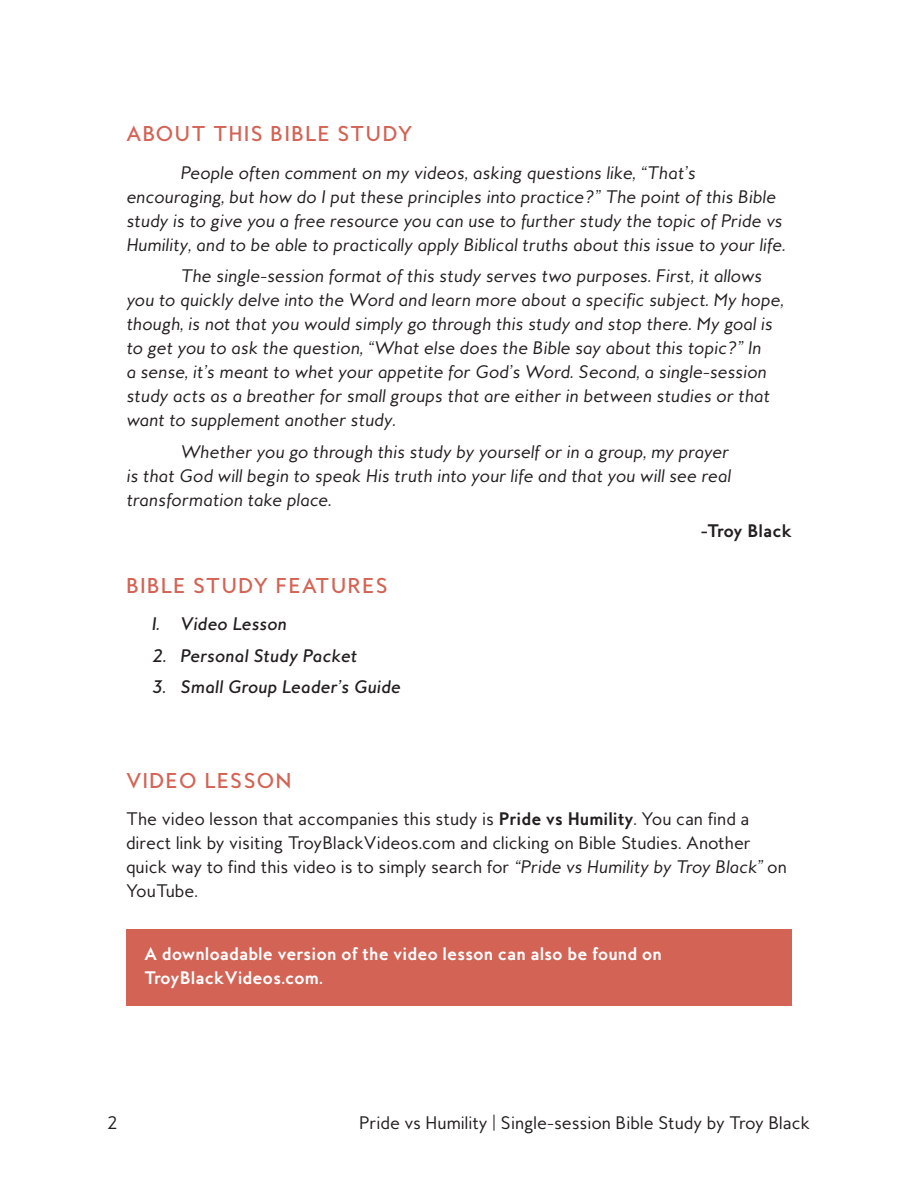
<style>
.page{position:relative;width:918px;height:1188px;background:#fff}
.page>*{position:absolute;margin:0;border:0;box-sizing:border-box;transform-origin:0 0}
.t1{font:500 19.5px "MB Empire";letter-spacing:.05em;color:#d36355}
.t2{font:italic 16.5px/24px "MB Empire";color:#231f20}
.t3{font:16.5px/24px "MB Empire";color:#231f20}
.t4{font:700 16.5px/24px "MB Empire";color:#fff}
.t5{font:italic 500 16.5px "MB Empire";color:#231f20}
.t6{font:700 16.5px "MB Empire";color:#231f20}
.s1{font-weight:700}
.s2{font-style:italic}
</style>
<div class="page">
<div style="left:126px;top:929px;width:666px;height:77px;background:#d36355"></div>
<p class="t1" style="left:126px;top:121px;width:288px">ABOUT THIS BIBLE STUDY</p>
<p class="t2" style="left:126px;top:160px;width:661px;text-indent:54px">People often comment on my videos, asking questions like, “That’s encouraging, but how do I put these principles into practice?” The point of this Bible study is to give you a free resource you can use to further study the topic of Pride vs Humility, and to be able to practically apply Biblical truths about this issue to your life.</p>
<p class="t2" style="left:126px;top:264px;width:659px;text-indent:54px">The single-session format of this study serves two purposes. First, it allows you to quickly delve into the Word and learn more about a specific subject. My hope, though, is not that you would simply go through this study and stop there. My goal is to get you to ask the question, “What else does the Bible say about this topic?” In<br>a sense, it’s meant to whet your appetite for God’s Word. Second, a single-session study acts as a breather for small groups that are either in between studies or that want to supplement another study.</p>
<p class="t2" style="left:126px;top:439px;width:606px;text-align:justify;text-indent:54px">Whether you go through this study by yourself or in a group, my prayer is that God will begin to speak His truth into your life and that you will see real transformation take place.</p>
<p class="t6" style="left:701px;top:520px;width:93px">-Troy Black</p>
<p class="t1" style="left:126px;top:573px;width:263px">BIBLE STUDY FEATURES</p>
<p class="t5" style="left:152px;top:613px;width:137px">1. Video Lesson</p>
<p class="t5" style="left:152px;top:645px;width:207px">2. Personal Study Packet</p>
<p class="t5" style="left:152px;top:676px;width:250px">3. Small Group Leader’s Guide</p>
<p class="t1" style="left:126px;top:768px;width:167px">VIDEO LESSON</p>
<p class="t3" style="left:126px;top:807px;width:662px">The video lesson that accompanies this study is <span class="s1">Pride vs Humility</span>. You can find a direct link by visiting TroyBlackVideos.com and clicking on Bible Studies. Another quick way to find this video is to simply search for <span class="s2">“Pride vs Humility by Troy Black”</span> on YouTube.</p>
<p class="t4" style="left:144px;top:942px;width:520px">A downloadable version of the video lesson can also be found on<br>TroyBlackVideos.com.</p>
<p class="t3" style="left:107px;top:1111px;width:12px">2</p>
<p class="t3" style="left:359px;top:1111px;width:452px">Pride vs Humility | Single-session Bible Study by Troy Black</p>
</div>
